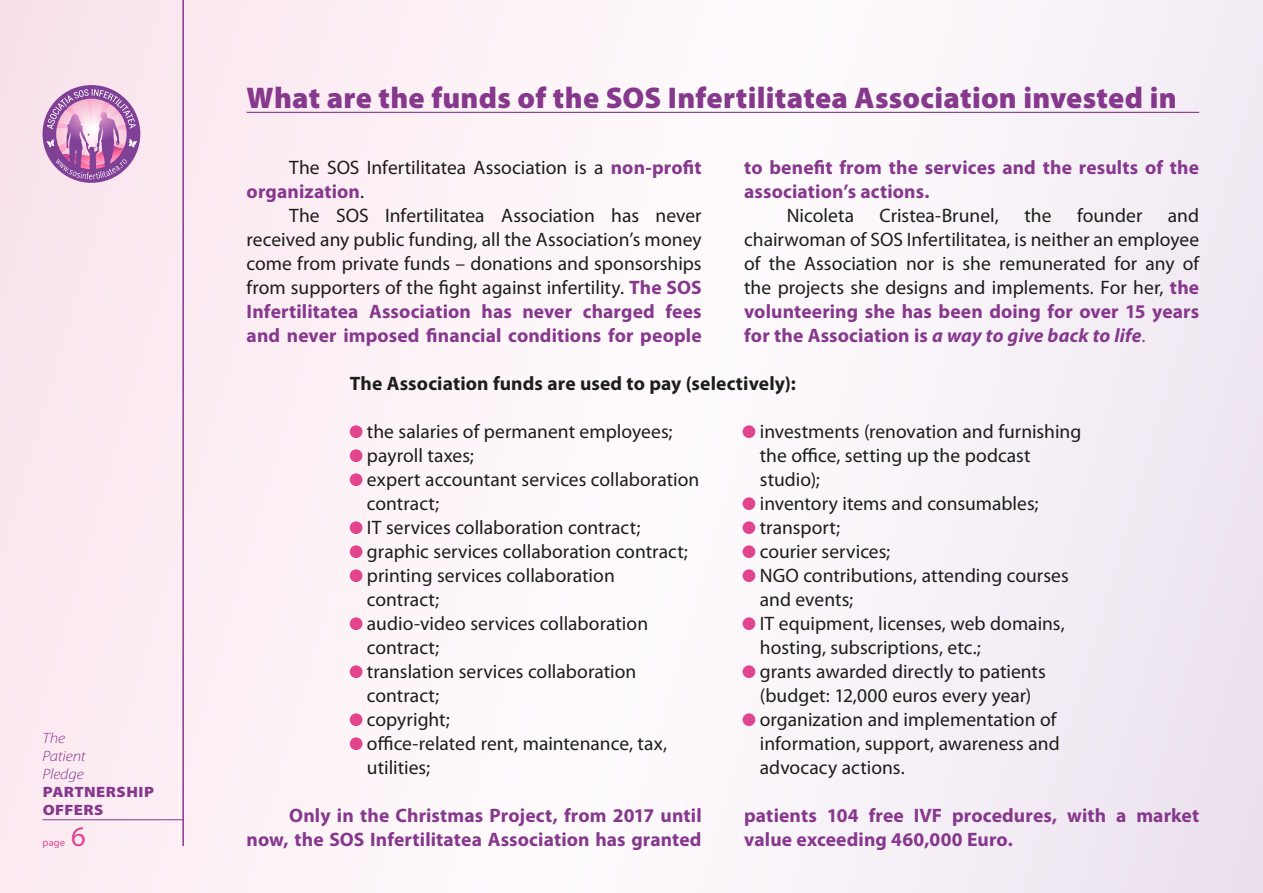
<style>
.page{position:relative;width:1263px;height:893px;background:#fbf1f7}
.page>*{position:absolute;margin:0;border:0;box-sizing:border-box;transform-origin:0 0}
.t1{font:900 30px "Myriad Pro";letter-spacing:.01em;color:#86388d}
.t2{font:28.5px "Myriad Pro";color:#e2458e}
.t3{font:19.5px/24px "Myriad Pro";color:#1d1d1b}
.t4{font:700 19.5px/24px "Myriad Pro";letter-spacing:.005em;color:#86388d}
.t5{font:700 19.5px "Myriad Pro";letter-spacing:.005em;color:#1d1d1b}
.t6{font:900 15px/18px "Myriad Pro";letter-spacing:.03em;color:#86388d;scale:1.1 1}
.t7{font:italic 300 15px/18px "Myriad Pro";letter-spacing:-.005em;color:#86388d;scale:1.1 1}
.t8{font:10.5px "Myriad Pro";color:#e2458e}
.s1{font-weight:700;color:#86388d}
.s2{font-weight:700;font-style:italic;color:#86388d}
.s3{color:#86388d}
</style>
<div class="page">
<div style="left:43px;top:85px;width:97px;height:98px;background:#804096;border-radius:50%"></div>
<svg style="left:46px;top:89px;width:92px;height:90px"></svg>
<hr style="left:43px;top:819px;width:141px;height:1px;background:#86388d">
<hr style="left:182px;top:0;width:2px;height:846px;background:#86388d">
<hr style="left:247px;top:112px;width:952px;height:1px;background:#86388d">
<div style="left:350px;top:425px;width:12px;height:13px;background:#e2458e;border-radius:50%"></div>
<div style="left:350px;top:449px;width:12px;height:13px;background:#e2458e;border-radius:50%"></div>
<div style="left:350px;top:473px;width:12px;height:13px;background:#e2458e;border-radius:50%"></div>
<div style="left:350px;top:521px;width:12px;height:13px;background:#e2458e;border-radius:50%"></div>
<div style="left:350px;top:545px;width:12px;height:13px;background:#e2458e;border-radius:50%"></div>
<div style="left:350px;top:569px;width:12px;height:13px;background:#e2458e;border-radius:50%"></div>
<div style="left:350px;top:617px;width:12px;height:13px;background:#e2458e;border-radius:50%"></div>
<div style="left:350px;top:665px;width:12px;height:13px;background:#e2458e;border-radius:50%"></div>
<div style="left:350px;top:713px;width:12px;height:13px;background:#e2458e;border-radius:50%"></div>
<div style="left:350px;top:737px;width:12px;height:13px;background:#e2458e;border-radius:50%"></div>
<div style="left:742px;top:425px;width:13px;height:13px;background:#e2458e;border-radius:50%"></div>
<div style="left:742px;top:497px;width:13px;height:13px;background:#e2458e;border-radius:50%"></div>
<div style="left:742px;top:521px;width:13px;height:13px;background:#e2458e;border-radius:50%"></div>
<div style="left:742px;top:545px;width:13px;height:13px;background:#e2458e;border-radius:50%"></div>
<div style="left:742px;top:569px;width:13px;height:13px;background:#e2458e;border-radius:50%"></div>
<div style="left:742px;top:617px;width:13px;height:13px;background:#e2458e;border-radius:50%"></div>
<div style="left:742px;top:665px;width:13px;height:13px;background:#e2458e;border-radius:50%"></div>
<div style="left:742px;top:713px;width:13px;height:13px;background:#e2458e;border-radius:50%"></div>
<p class="t7" style="left:43px;top:729px;width:41px">The<br>Patient<br>Pledge</p>
<p class="t6" style="left:43px;top:783px;width:103px">PARTNERSHIP<br>OFFERS</p>
<p class="t8" style="left:43px;top:836px;width:24px">page</p>
<h2 class="t2" style="left:71px;top:819px;width:16px">6</h2>
<h1 class="t1" style="left:247px;top:77px;width:931px">What are the funds of the SOS Infertilitatea Association invested in</h1>
<p class="t3" style="left:247px;top:155px;width:456px;text-indent:43px">The SOS Infertilitatea Association is a <span class="s1">non-profit organization</span>.</p>
<p class="t3" style="left:247px;top:203px;width:456px;text-align:justify;text-indent:43px">The SOS Infertilitatea Association has never received any public funding, all the Association’s money come from private funds – donations and sponsorships from supporters of the fight against infertility. <span class="s1">The SOS Infertilitatea Association has never charged fees and never imposed financial conditions for people</span></p>
<p class="t4" style="left:744px;top:155px;width:456px">to benefit from the services and the results of the association’s actions.</p>
<p class="t3" style="left:787px;top:203px;width:69px">Nicoleta</p>
<p class="t3" style="left:879px;top:203px;width:121px">Cristea-Brunel,</p>
<p class="t3" style="left:1024px;top:203px;width:29px">the</p>
<p class="t3" style="left:1077px;top:203px;width:67px">founder</p>
<p class="t3" style="left:744px;top:203px;width:457px;text-align:justify;text-indent:424px">and chairwoman of SOS Infertilitatea, is neither an employee of the Association nor is she remunerated for any of the projects she designs and implements. For her, <span class="s1">the volunteering she has been doing for over 15 years for the Association is</span> <span class="s2">a way to give back to life</span><span class="s3">.</span></p>
<p class="t5" style="left:350px;top:371px;width:448px">The Association funds are used to pay (selectively):</p>
<p class="t3" style="left:367px;top:419px;width:334px">the salaries of permanent employees; payroll taxes;<br>expert accountant services collaboration contract;<br>IT services collaboration contract; graphic services collaboration contract; printing services collaboration<br>contract;<br>audio-video services collaboration contract;<br>translation services collaboration contract;<br>copyright;<br>office-related rent, maintenance, tax, utilities;</p>
<p class="t3" style="left:760px;top:419px;width:323px">investments (renovation and furnishing the office, setting up the podcast studio);<br>inventory items and consumables; transport;<br>courier services;<br>NGO contributions, attending courses and events;<br>IT equipment, licenses, web domains, hosting, subscriptions, etc.;<br>grants awarded directly to patients (budget: 12,000 euros every year) organization and implementation of information, support, awareness and advocacy actions.</p>
<p class="t4" style="left:247px;top:803px;width:457px;text-align:right">Only in the Christmas Project, from 2017 until now, the SOS Infertilitatea Association has granted</p>
<p class="t4" style="left:744px;top:803px;width:457px">patients 104 free IVF procedures, with a market value exceeding 460,000 Euro.</p>
</div>
